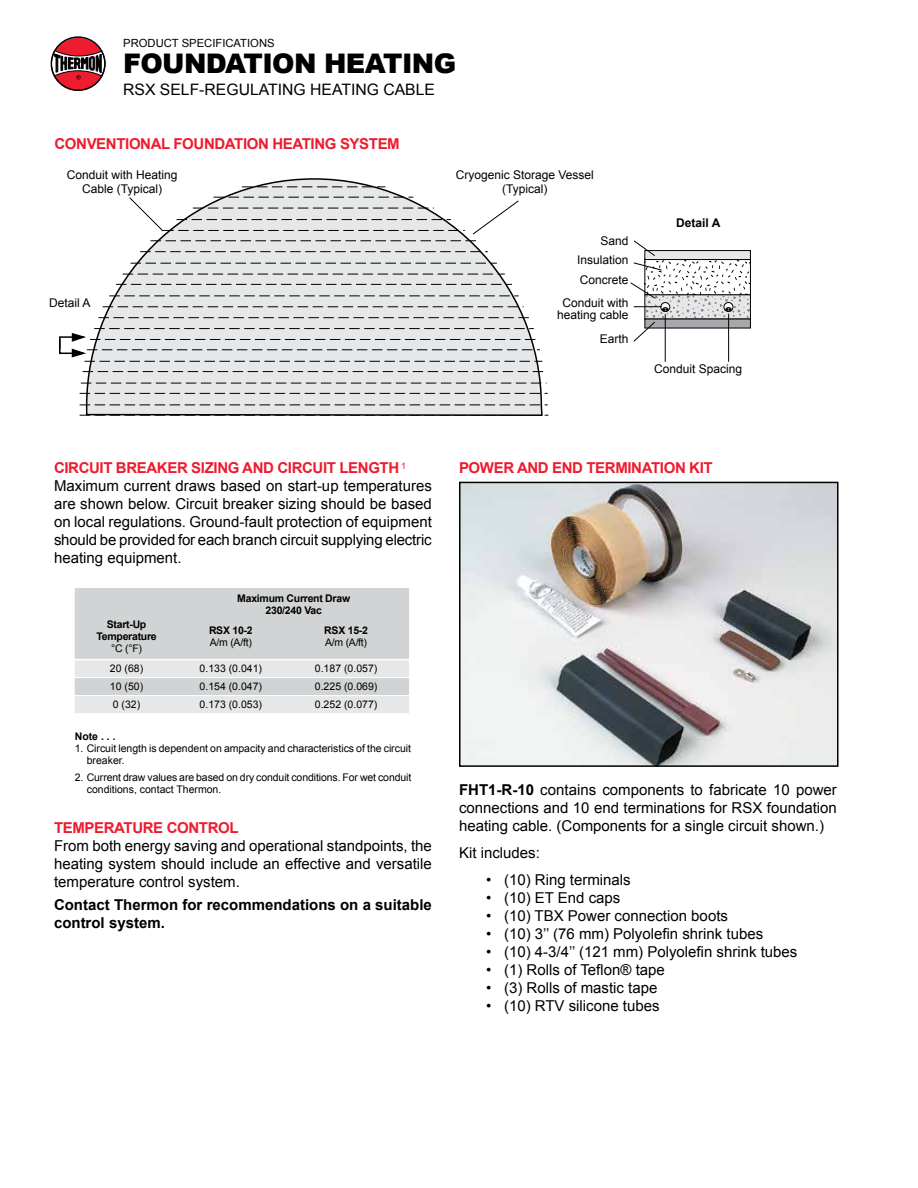
<style>
.page{position:relative;width:918px;height:1188px;background:#fff}
.page>*{position:absolute;margin:0;border:0;box-sizing:border-box;transform-origin:0 0}
.t1{font:900 27px "Arial";letter-spacing:-.025em;color:#000}
.t2{font:15.75px "Arial";color:#000}
.t3{font:15px/18px "Arial";color:#000;text-align:justify}
.t4{font:700 15px "Arial";letter-spacing:-.025em;color:#ed1b2f}
.t5{font:700 15px/18px "Arial";color:#000}
.t6{font:12px/13.5px "Arial";color:#000;text-align:center}
.t7{font:700 12px "Arial";color:#000}
.t8{font:11.25px "Arial";color:#000101}
.t9{font:10.5px/12px "Arial";letter-spacing:-.005em;color:#000}
.t10{font:700 10.5px/12px "Arial";letter-spacing:-.025em;color:#000;text-align:center}
.s1{font-weight:700;color:#ed1b2f}
.s2{font-weight:700}
</style>
<div class="page">
<div style="left:51px;top:38px;width:54px;height:53px;background:#ed1c2e;border-radius:50%"></div>
<svg style="left:51px;top:50px;width:54px;height:29px"></svg>
<div style="left:51px;top:36px;width:55px;height:55px;border:2px solid #000;border-radius:50%"></div>
<svg style="left:75px;top:588px;width:334px;height:125px;background:#d7d8d9"></svg>
<hr style="left:75px;top:659px;width:103px;height:1px;background:#fff">
<hr style="left:178px;top:659px;width:105px;height:1px;background:#fff">
<hr style="left:283px;top:659px;width:126px;height:1px;background:#fff">
<hr style="left:75px;top:677px;width:103px;height:1px;background:#fff">
<hr style="left:178px;top:677px;width:105px;height:1px;background:#fff">
<hr style="left:283px;top:677px;width:126px;height:1px;background:#fff">
<hr style="left:75px;top:695px;width:103px;height:1px;background:#fff">
<hr style="left:178px;top:695px;width:105px;height:1px;background:#fff">
<hr style="left:283px;top:695px;width:126px;height:1px;background:#fff">
<svg style="left:85px;top:178px;width:458px;height:238px"></svg>
<svg style="left:80px;top:405px;width:468px;height:1px"></svg>
<svg style="left:80px;top:393px;width:468px;height:1px"></svg>
<svg style="left:81px;top:383px;width:466px;height:1px"></svg>
<svg style="left:83px;top:371px;width:461px;height:1px"></svg>
<svg style="left:98px;top:317px;width:432px;height:1px"></svg>
<svg style="left:103px;top:306px;width:421px;height:1px"></svg>
<svg style="left:109px;top:296px;width:410px;height:1px"></svg>
<svg style="left:116px;top:284px;width:396px;height:1px"></svg>
<svg style="left:123px;top:274px;width:382px;height:1px"></svg>
<svg style="left:131px;top:263px;width:366px;height:1px"></svg>
<svg style="left:140px;top:251px;width:348px;height:1px"></svg>
<svg style="left:242px;top:186px;width:143px;height:1px"></svg>
<div style="left:644px;top:319px;width:107px;height:9px;border:1px solid #000"></div>
<svg style="left:647px;top:260px;width:102px;height:22px"></svg>
<svg style="left:59px;top:328px;width:483px;height:34px;background:#d1d2d3"></svg>
<div style="left:645px;top:251px;width:105px;height:9px;background:#e6e7e8"></div>
<div style="left:644px;top:250px;width:107px;height:10px;border:1px solid #000"></div>
<svg style="left:129px;top:197px;width:390px;height:44px"></svg>
<svg style="left:633px;top:240px;width:29px;height:31px"></svg>
<svg style="left:630px;top:282px;width:120px;height:60px"></svg>
<hr style="left:665px;top:314px;width:1px;height:48px;background:#000">
<hr style="left:728px;top:314px;width:1px;height:48px;background:#000">
<img style="left:462px;top:485px;width:373px;height:279px">
<div style="left:459px;top:482px;width:379px;height:285px;border:2px solid #000"></div>
<p class="t8" style="left:123px;top:36px;width:75px">Product Spec</p>
<p class="t8" style="left:212px;top:36px;width:22px">ificat</p>
<p class="t8" style="left:247px;top:36px;width:20px">ions</p>
<h1 class="t1" style="left:123px;top:44px;width:335px">FOUNDATION HEATING</h1>
<p class="t2" style="left:123px;top:79px;width:12px">rsx</p>
<p class="t2" style="left:160px;top:79px;width:57px">self-reg</p>
<p class="t2" style="left:239px;top:79px;width:83px">ulating heat</p>
<p class="t2" style="left:351px;top:79px;width:83px">ing cable</p>
<p class="t4" style="left:54px;top:134px;width:345px">conventional foundation heating system</p>
<p class="t6" style="left:67px;top:169px;width:112px">Conduit with Heating<br>Cable (Typical)</p>
<p class="t6" style="left:456px;top:169px;width:140px">Cryogenic Storage Vessel (Typical)</p>
<p class="t6" style="left:601px;top:235px;width:30px">Sand</p>
<p class="t6" style="left:577px;top:254px;width:53px">I nsulation</p>
<p class="t6" style="left:49px;top:296px;width:43px">Detail A</p>
<p class="t6" style="left:580px;top:274px;width:50px">Concrete</p>
<p class="t6" style="left:557px;top:297px;width:73px;line-height:12px">Conduit with heating cable</p>
<p class="t6" style="left:600px;top:332px;width:30px">Earth</p>
<p class="t7" style="left:676px;top:214px;width:46px">Detail A</p>
<p class="t6" style="left:654px;top:362px;width:90px">Conduit Spacing</p>
<p class="t3" style="left:54px;top:459px;width:379px;text-align:left"><span class="s1">Circuit Breaker Sizing and Circuit Length</span> <sup>1<br></sup>Maximum current draws based on start-up temperatures are shown below. Circuit breaker sizing should be based on local regulations. Ground-fault protection of equipment should be provided for each branch circuit supplying electric heating equipment.</p>
<p class="t10" style="left:237px;top:593px;width:114px">Maximum Current Draw<br>230/240 Vac</p>
<p class="t10" style="left:97px;top:619px;width:62px">Start-Up<br>Temperature</p>
<p class="t9" style="left:111px;top:643px;width:32px">°C (°F)</p>
<p class="t10" style="left:209px;top:625px;width:45px">RSX 10-2</p>
<p class="t9" style="left:210px;top:637px;width:43px">A/m (A/ft)</p>
<p class="t10" style="left:324px;top:625px;width:45px">RSX 15-2</p>
<p class="t9" style="left:325px;top:637px;width:43px">A/m (A/ft)</p>
<p class="t9" style="left:110px;top:663px;width:35px">20 (68)</p>
<p class="t9" style="left:200px;top:663px;width:64px">0.133 (0.041)</p>
<p class="t9" style="left:315px;top:663px;width:64px">0.187 (0.057)</p>
<p class="t9" style="left:110px;top:681px;width:35px">10 (50)</p>
<p class="t9" style="left:200px;top:681px;width:64px">0.154 (0.047)</p>
<p class="t9" style="left:315px;top:681px;width:64px">0.225 (0.069)</p>
<p class="t9" style="left:113px;top:699px;width:29px">0 (32)</p>
<p class="t9" style="left:200px;top:699px;width:64px">0.173 (0.053)</p>
<p class="t9" style="left:315px;top:699px;width:64px">0.252 (0.077)</p>
<p class="t10" style="left:75px;top:731px;width:42px">Note . . .</p>
<p class="t9" style="left:87px;top:743px;width:326px;text-indent:-12px">1. Circuit length is dependent on ampacity and characteristics of the circuit breaker.</p>
<p class="t9" style="left:87px;top:771px;width:326px;text-indent:-12px">2. Current draw values are based on dry conduit conditions. For wet conduit conditions, contact Thermon.</p>
<p class="t4" style="left:54px;top:818px;width:186px">Temperature Control</p>
<p class="t3" style="left:54px;top:837px;width:379px">From both energy saving and operational standpoints, the heating system should include an effective and versatile temperature control system.</p>
<p class="t5" style="left:54px;top:896px;width:379px">Contact Thermon for recommendations on a suitable control system.</p>
<p class="t4" style="left:459px;top:458px;width:255px">Power and End Termination Kit</p>
<p class="t3" style="left:459px;top:781px;width:379px;text-indent:29px"><span class="s2">1-R-10</span> contains components to fabricate 10 power connections and 10 end terminations for RSX foundation heating cable. (Components for a single circuit shown.)</p>
<p class="t3" style="left:459px;top:844px;width:82px">Kit includes:</p>
<p class="t3" style="left:486px;top:871px;width:146px">• (10) Ring terminals</p>
<p class="t3" style="left:486px;top:889px;width:136px">• (10) ET End caps</p>
<p class="t3" style="left:486px;top:907px;width:243px">• (10) TBX Power connection boots</p>
<p class="t3" style="left:486px;top:925px;width:279px">• (10) 3’’ (76 mm) Polyolefin shrink tubes</p>
<p class="t3" style="left:486px;top:943px;width:313px">• (10) 4-3/4’’ (121 mm) Polyolefin shrink tubes</p>
<p class="t3" style="left:486px;top:961px;width:180px">• (1) Rolls of Teflon® tape</p>
<p class="t3" style="left:486px;top:979px;width:173px">• (3) Rolls of mastic tape</p>
<p class="t3" style="left:486px;top:997px;width:175px">• (10) RTV silicone tubes</p>
<p class="t5" style="left:459px;top:781px;width:11px">FHT</p>
</div>
